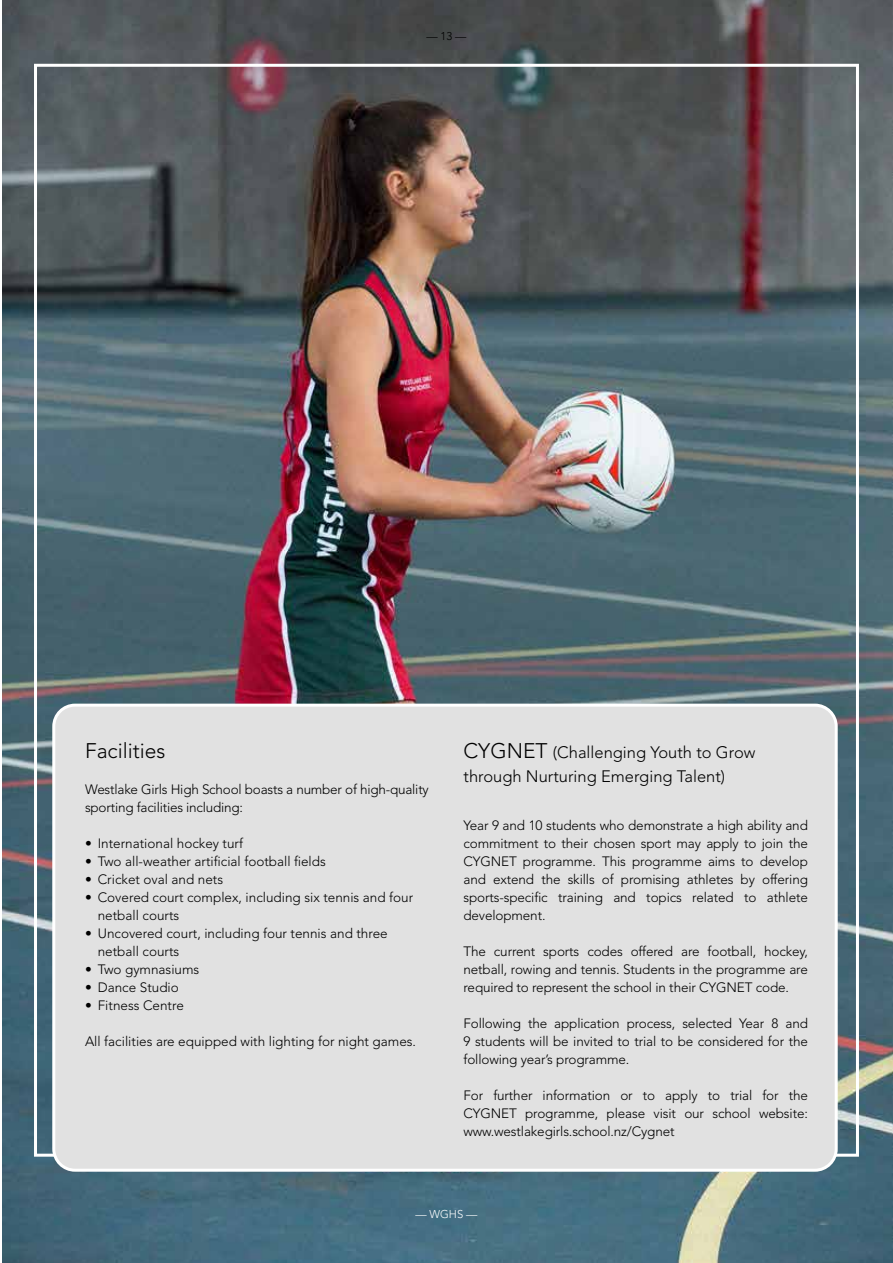
<style>
.page{position:relative;width:893px;height:1263px;background:#fff}
.page>*{position:absolute;margin:0;border:0;box-sizing:border-box;transform-origin:0 0}
.t1{font:300 21px "Avenir LT Std";color:#000}
.t2{font:300 16.5px/24px "Avenir LT Std";color:#000}
.t3{font:300 13.5px/18px "Avenir LT Std";letter-spacing:-.01em;color:#000;text-align:justify}
.t4{font:300 11.25px "Avenir LT Std";color:#fff}
.t5{font:300 11.25px "Avenir LT Std";color:#000}
.s1{font-size:21px}
</style>
<div class="page">
<img style="left:2px;top:0;width:891px;height:1263px">
<div style="left:54px;top:705px;width:782px;height:465px;background:#e1e1e1;border-radius:21px"></div>
<div style="left:52px;top:704px;width:786px;height:468px;border:3px solid #fff;border-radius:21px"></div>
<p class="t5" style="left:426px;top:31px;width:42px">— 13 —</p>
<h1 class="t1" style="left:85px;top:741px;width:82px">Facilities</h1>
<p class="t3" style="left:85px;top:781px;width:345px">Westlake Girls High School boasts a number of high-quality sporting facilities including:</p>
<p class="t3" style="left:85px;top:835px;width:160px">• International hockey turf</p>
<p class="t3" style="left:85px;top:853px;width:242px">• Two all-weather artificial football fields</p>
<p class="t3" style="left:85px;top:871px;width:140px">• Cricket oval and nets</p>
<p class="t3" style="left:98px;top:889px;width:317px;text-indent:-13px">• Covered court complex, including six tennis and four netball courts</p>
<p class="t3" style="left:98px;top:925px;width:291px;text-indent:-13px">• Uncovered court, including four tennis and three netball courts</p>
<p class="t3" style="left:85px;top:961px;width:116px">• Two gymnasiums</p>
<p class="t3" style="left:85px;top:979px;width:95px">• Dance Studio</p>
<p class="t3" style="left:85px;top:997px;width:100px">• Fitness Centre</p>
<p class="t3" style="left:85px;top:1033px;width:333px">All facilities are equipped with lighting for night games.</p>
<p class="t2" style="left:463px;top:741px;width:293px"><span class="s1">CYGNET</span> (Challenging Youth to Grow through Nurturing Emerging Talent)</p>
<p class="t3" style="left:463px;top:817px;width:346px">Year 9 and 10 students who demonstrate a high ability and commitment to their chosen sport may apply to join the CYGNET programme. This programme aims to develop and extend the skills of promising athletes by offering sports-specific training and topics related to athlete development.</p>
<p class="t3" style="left:463px;top:943px;width:346px">The current sports codes offered are football, hockey, netball, rowing and tennis. Students in the programme are required to represent the school in their CYGNET code.</p>
<p class="t3" style="left:463px;top:1015px;width:346px">Following the application process, selected Year 8 and 9 students will be invited to trial to be considered for the following year’s programme.</p>
<p class="t3" style="left:463px;top:1087px;width:346px">For further information or to apply to trial for the CYGNET programme, please visit our school website: www.westlakegirls.school.nz/Cygnet</p>
<p class="t4" style="left:415px;top:1209px;width:64px">— WGHS —</p>
</div>
